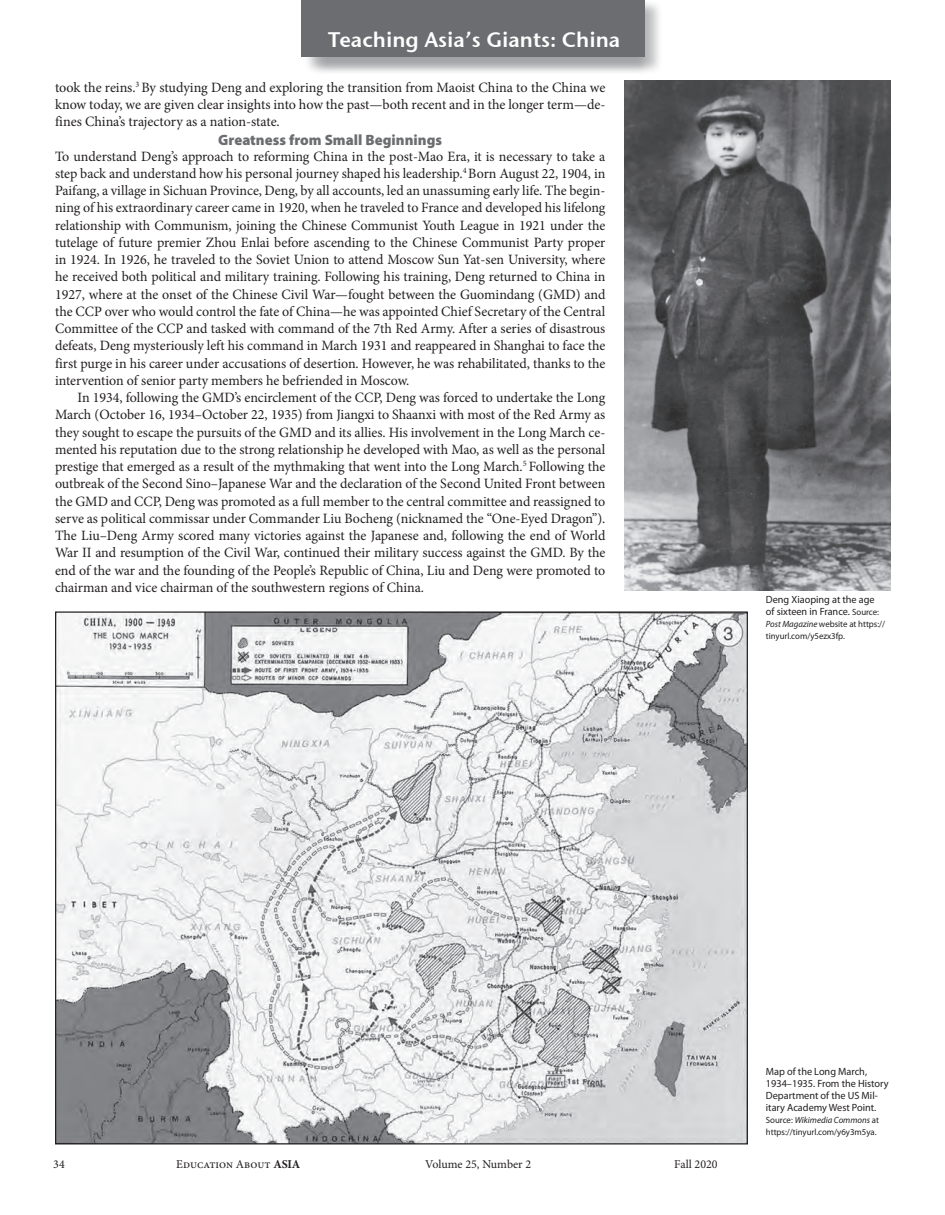
<style>
.page{position:relative;width:945px;height:1215px;background:#fff}
.page>*{position:absolute;margin:0;border:0;box-sizing:border-box;transform-origin:0 0}
.t1{font:22.5px "Stone Sans Sem ITCTT Semi";color:#fff;scale:.96 1}
.t2{font:21px "Stone Sans Sem ITCTT Semi";color:#fff}
.t3{font:900 15px "Myriad Pro";color:#6c6d70}
.t4{font:14.25px/17.2px "Minion Pro";color:#231f20;text-align:justify}
.t5{font:12px "Minion Pro";color:#231f20}
.t6{font:10.5px/12px "Myriad Pro";color:#231f20}
.t7{font:9px/12px "Myriad Pro";color:#231f20}
.s1{font-size:9px}
.s2{font-style:italic}
.s3{font-weight:700}
</style>
<div class="page">
<div style="left:304px;top:0;width:360px;height:75px;background:#808285;opacity:.48"></div>
<div style="left:302px;top:0;width:343px;height:56px;background:#6c6d70"></div>
<img style="left:624px;top:81px;width:266px;height:510px">
<img style="left:57px;top:613px;width:689px;height:529px">
<h1 class="t1" style="left:322px;top:25px;width:313px">Teaching Asia’s Giants: China</h1>
<h2 class="t2" style="left:328px;top:26px;width:294px">Teaching Asia’s Giants: China</h2>
<p class="t4" style="left:55px;top:78px;width:552px">took the reins.<sup>3</sup> By studying Deng and exploring the transition from Maoist China to the China we know today, we are given clear insights into how the past—both recent and in the longer term—de&shy;fines China’s trajectory as a nation-state.</p>
<p class="t3" style="left:218px;top:130px;width:225px">Greatness from Small Beginnings</p>
<p class="t4" style="left:55px;top:147px;width:552px">To understand Deng’s approach to reforming China in the post-Mao Era, it is necessary to take a step back and understand how his personal journey shaped his leadership.<sup>4</sup> Born August 22, 1904, in Paifang, a village in Sichuan Province, Deng, by all accounts, led an unassuming early life. The begin&shy;ning of his extraordinary career came in 1920, when he traveled to France and developed his lifelong relationship with Communism, joining the Chinese Communist Youth League in 1921 under the tutelage of future premier Zhou Enlai before ascending to the Chinese Communist Party proper in 1924. In 1926, he traveled to the Soviet Union to attend Moscow Sun Yat-sen University, where he received both political and military training. Following his training, Deng returned to China in 1927, where at the onset of the Chinese Civil War—fought between the Guomindang (GMD) and the CCP over who would control the fate of China—he was appointed Chief Secretary of the Central Committee of the CCP and tasked with command of the 7th Red Army. After a series of disastrous defeats, Deng mysteriously left his command in March 1931 and reappeared in Shanghai to face the first purge in his career under accusations of desertion. However, he was rehabilitated, thanks to the intervention of senior party members he befriended in Moscow.</p>
<p class="t4" style="left:55px;top:389px;width:552px;text-indent:22px">In 1934, following the GMD’s encirclement of the CCP, Deng was forced to undertake the Long March (October 16, 1934–October 22, 1935) from Jiangxi to Shaanxi with most of the Red Army as they sought to escape the pursuits of the GMD and its allies. His involvement in the Long March ce&shy;mented his reputation due to the strong relationship he developed with Mao, as well as the personal prestige that emerged as a result of the mythmaking that went into the Long March.<sup>5</sup> Following the outbreak of the Second Sino–Japanese War and the declaration of the Second United Front between the GMD and CCP, Deng was promoted as a full member to the central committee and reassigned to serve as political commissar under Commander Liu Bocheng (nicknamed the “One-Eyed Dragon”).<br>The Liu–Deng Army scored many victories against the Japanese and, following the end of World War II and resumption of the Civil War, continued their military success against the GMD. By the end of the war and the founding of the People’s Republic of China, Liu and Deng were promoted to chairman and vice chairman of the southwestern regions of China.</p>
<p class="t6" style="left:766px;top:593px;width:115px">Deng Xiaoping at the age of sixteen in France. <span class="s1">Source:</span></p>
<p class="t7" style="left:766px;top:618px;width:121px"><span class="s2">Post Magazine</span> website at https:// tinyurl.com/y5ezx3fp.</p>
<p class="t5" style="left:53px;top:1156px;width:13px">34</p>
<p class="t5" style="left:176px;top:1156px;width:125px">Education About <span class="s3">ASIA</span></p>
<p class="t5" style="left:425px;top:1156px;width:107px">Volume 25, Number 2</p>
<p class="t5" style="left:674px;top:1156px;width:45px">Fall 2020</p>
<p class="t6" style="left:766px;top:1066px;width:124px">Map of the Long March,<br>1934–1935. From the History<br>Department of the US Mil&shy;itary Academy West Point.</p>
<p class="t7" style="left:766px;top:1114px;width:115px">Source: <span class="s2">Wikimedia Commons</span> at https://tinyurl.com/y6y3m5ya.</p>
</div>
